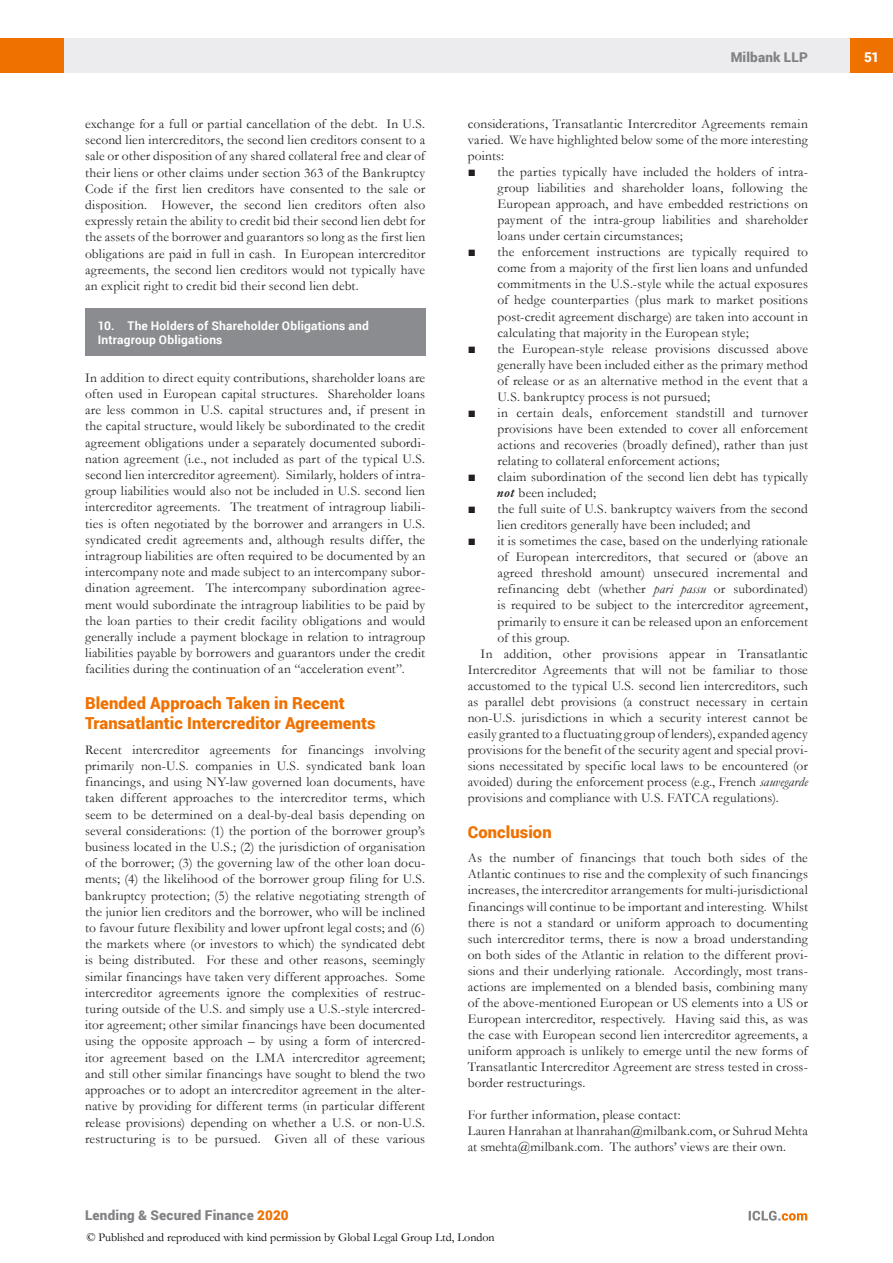
<style>
.page{position:relative;width:893px;height:1263px;background:#fff}
.page>*{position:absolute;margin:0;border:0;box-sizing:border-box;transform-origin:0 0}
.MS_Heading{font:900 16.5px/19.8px "Roboto";letter-spacing:.005em;color:#ef7100}
.MS_Body_Text_-_First{font:13.5px/16.2px "Garamond";letter-spacing:.01em;color:#231f20;text-align:justify}
.MS_-_Bullets_1{font:13.5px/16px "Garamond";letter-spacing:.01em;color:#231f20;text-align:justify}
.MS_Body_Text_-_Secon{font:13.5px/16.2px "Garamond";letter-spacing:.01em;color:#231f20;text-align:justify}
.t1{font:900 13.5px "Roboto";letter-spacing:.015em;color:#808285}
.t2{font:900 13.5px "Roboto";color:#fff}
.t3{font:12px "Garamond";color:#000}
.MS_-_Question{font:700 12px/14.4px "Roboto";letter-spacing:.015em;color:#fff}
.s1{color:#ef7100}
.s2{font-weight:500;font-style:italic}
.s3{font-style:italic}
</style>
<div class="page">
<div style="left:64px;top:38px;width:786px;height:34px;background:#ececee"></div>
<div style="left:850px;top:38px;width:43px;height:34px;background:#ef7100"></div>
<div style="left:0;top:38px;width:64px;height:34px;background:#ef7100"></div>
<svg style="left:749px;top:1211px;width:58px;height:9px"></svg>
<div style="left:85px;top:309px;width:340px;height:47px;background:#8a8c8f"></div>
<p class="MS_Body_Text_-_Secon" style="left:85px;top:115px;width:342px">exchange for a full or partial cancellation of the debt. In U.S. second lien intercreditors, the second lien creditors consent to a sale or other disposition of any shared collateral free and clear of their liens or other claims under section 363 of the Bankruptcy Code if the first lien creditors have consented to the sale or disposition. However, the second lien creditors often also expressly retain the ability to credit bid their second lien debt for the assets of the borrower and guarantors so long as the first lien obligations are paid in full in cash. In European intercreditor agreements, the second lien creditors would not typically have an explicit right to credit bid their second lien debt.</p>
<p class="MS_-_Question" style="left:98px;top:318px;width:273px">10. The Holders of Shareholder Obligations and<br>Intragroup Obligations</p>
<p class="MS_Body_Text_-_First" style="left:85px;top:369px;width:342px">In addition to direct equity contributions, shareholder loans are often used in European capital structures. Shareholder loans are less common in U.S. capital structures and, if present in the capital structure, would likely be subordinated to the credit agreement obligations under a separately documented subordi&shy;nation agreement (i.e., not included as part of the typical U.S. second lien intercreditor agreement). Similarly, holders of intra&shy;group liabilities would also not be included in U.S. second lien intercreditor agreements. The treatment of intragroup liabili&shy;ties is often negotiated by the borrower and arrangers in U.S. syndicated credit agreements and, although results differ, the intragroup liabilities are often required to be documented by an intercompany note and made subject to an intercompany subor&shy;dination agreement. The intercompany subordination agree&shy;ment would subordinate the intragroup liabilities to be paid by the loan parties to their credit facility obligations and would generally include a payment blockage in relation to intragroup liabilities payable by borrowers and guarantors under the credit facilities during the continuation of an “acceleration event”.</p>
<p class="MS_Heading" style="left:85px;top:693px;width:292px">Blended Approach Taken in Recent<br>Transatlantic Intercreditor Agreements</p>
<p class="MS_Body_Text_-_First" style="left:85px;top:741px;width:342px">Recent intercreditor agreements for financings involving primarily non-U.S. companies in U.S. syndicated bank loan financings, and using NY-law governed loan documents, have taken different approaches to the intercreditor terms, which seem to be determined on a deal-by-deal basis depending on several considerations: (1) the portion of the borrower group’s business located in the U.S.; (2) the jurisdiction of organisation of the borrower; (3) the governing law of the other loan docu&shy;ments; (4) the likelihood of the borrower group filing for U.S. bankruptcy protection; (5) the relative negotiating strength of the junior lien creditors and the borrower, who will be inclined to favour future flexibility and lower upfront legal costs; and (6) the markets where (or investors to which) the syndicated debt is being distributed. For these and other reasons, seemingly similar financings have taken very different approaches. Some intercreditor agreements ignore the complexities of restruc&shy;turing outside of the U.S. and simply use a U.S.-style intercred&shy;itor agreement; other similar financings have been documented using the opposite approach – by using a form of intercred&shy;itor agreement based on the LMA intercreditor agreement; and still other similar financings have sought to blend the two approaches or to adopt an intercreditor agreement in the alter&shy;native by providing for different terms (in particular different release provisions) depending on whether a U.S. or non-U.S. restructuring is to be pursued. Given all of these various</p>
<p class="t1" style="left:85px;top:1206px;width:205px">Lending &amp; Secured Finance <span class="s1">2020</span></p>
<p class="t1" style="left:731px;top:48px;width:79px">Milbank LLP</p>
<p class="t2" style="left:864px;top:48px;width:17px">51</p>
<p class="MS_Body_Text_-_First" style="left:468px;top:115px;width:342px">considerations, Transatlantic Intercreditor Agreements remain varied. We have highlighted below some of the more interesting points:</p>
<p class="MS_-_Bullets_1" style="left:497px;top:163px;width:312px;text-indent:-30px">■ the parties typically have included the holders of intra&shy;group liabilities and shareholder loans, following the European approach, and have embedded restrictions on payment of the intra-group liabilities and shareholder loans under certain circumstances;</p>
<p class="MS_-_Bullets_1" style="left:497px;top:244px;width:312px;text-indent:-30px">■ the enforcement instructions are typically required to come from a majority of the first lien loans and unfunded commitments in the U.S.-style while the actual exposures of hedge counterparties (plus mark to market positions post-credit agreement discharge) are taken into account in calculating that majority in the European style;</p>
<p class="MS_-_Bullets_1" style="left:497px;top:340px;width:312px;text-indent:-30px">■ the European-style release provisions discussed above generally have been included either as the primary method of release or as an alternative method in the event that a U.S. bankruptcy process is not pursued;</p>
<p class="MS_-_Bullets_1" style="left:497px;top:404px;width:312px;text-indent:-30px">■ in certain deals, enforcement standstill and turnover provisions have been extended to cover all enforcement actions and recoveries (broadly defined), rather than just relating to collateral enforcement actions;</p>
<p class="MS_-_Bullets_1" style="left:497px;top:468px;width:312px;text-indent:-30px">■ claim subordination of the second lien debt has typically <span class="s2">not</span> been included;</p>
<p class="MS_-_Bullets_1" style="left:497px;top:500px;width:312px;text-indent:-30px">■ the full suite of U.S. bankruptcy waivers from the second lien creditors generally have been included; and</p>
<p class="MS_-_Bullets_1" style="left:497px;top:533px;width:312px;text-indent:-30px">■ it is sometimes the case, based on the underlying rationale of European intercreditors, that secured or (above an agreed threshold amount) unsecured incremental and refinancing debt (whether <span class="s3">pari passu</span> or subordinated) is required to be subject to the intercreditor agreement, primarily to ensure it can be released upon an enforcement of this group.</p>
<p class="MS_Body_Text_-_Secon" style="left:468px;top:645px;width:342px;text-indent:13px">In addition, other provisions appear in Transatlantic Intercreditor Agreements that will not be familiar to those accustomed to the typical U.S. second lien intercreditors, such as parallel debt provisions (a construct necessary in certain non-U.S. jurisdictions in which a security interest cannot be easily granted to a fluctuating group of lenders), expanded agency provisions for the benefit of the security agent and special provi&shy;sions necessitated by specific local laws to be encountered (or avoided) during the enforcement process (e.g., French <span class="s3">sauvegarde </span>provisions and compliance with U.S. FATCA regulations).</p>
<p class="MS_Heading" style="left:468px;top:821px;width:85px">Conclusion</p>
<p class="MS_Body_Text_-_First" style="left:468px;top:850px;width:342px">As the number of financings that touch both sides of the Atlantic continues to rise and the complexity of such financings increases, the intercreditor arrangements for multi-jurisdictional financings will continue to be important and interesting. Whilst there is not a standard or uniform approach to documenting such intercreditor terms, there is now a broad understanding on both sides of the Atlantic in relation to the different provi&shy;sions and their underlying rationale. Accordingly, most trans&shy;actions are implemented on a blended basis, combining many of the above-mentioned European or US elements into a US or European intercreditor, respectively. Having said this, as was the case with European second lien intercreditor agreements, a uniform approach is unlikely to emerge until the new forms of Transatlantic Intercreditor Agreement are stress tested in cross&shy;border restructurings.</p>
<p class="MS_Body_Text_-_First" style="left:468px;top:1106px;width:214px">For further information, please contact:</p>
<p class="MS_Body_Text_-_First" style="left:468px;top:1122px;width:342px">Lauren Hanrahan at lhanrahan@milbank.com, or Suhrud Mehta at smehta@milbank.com. The authors’ views are their own.</p>
<p class="t3" style="left:86px;top:1229px;width:410px">© Published and reproduced with kind permission by Global Legal Group Ltd, London</p>
</div>
